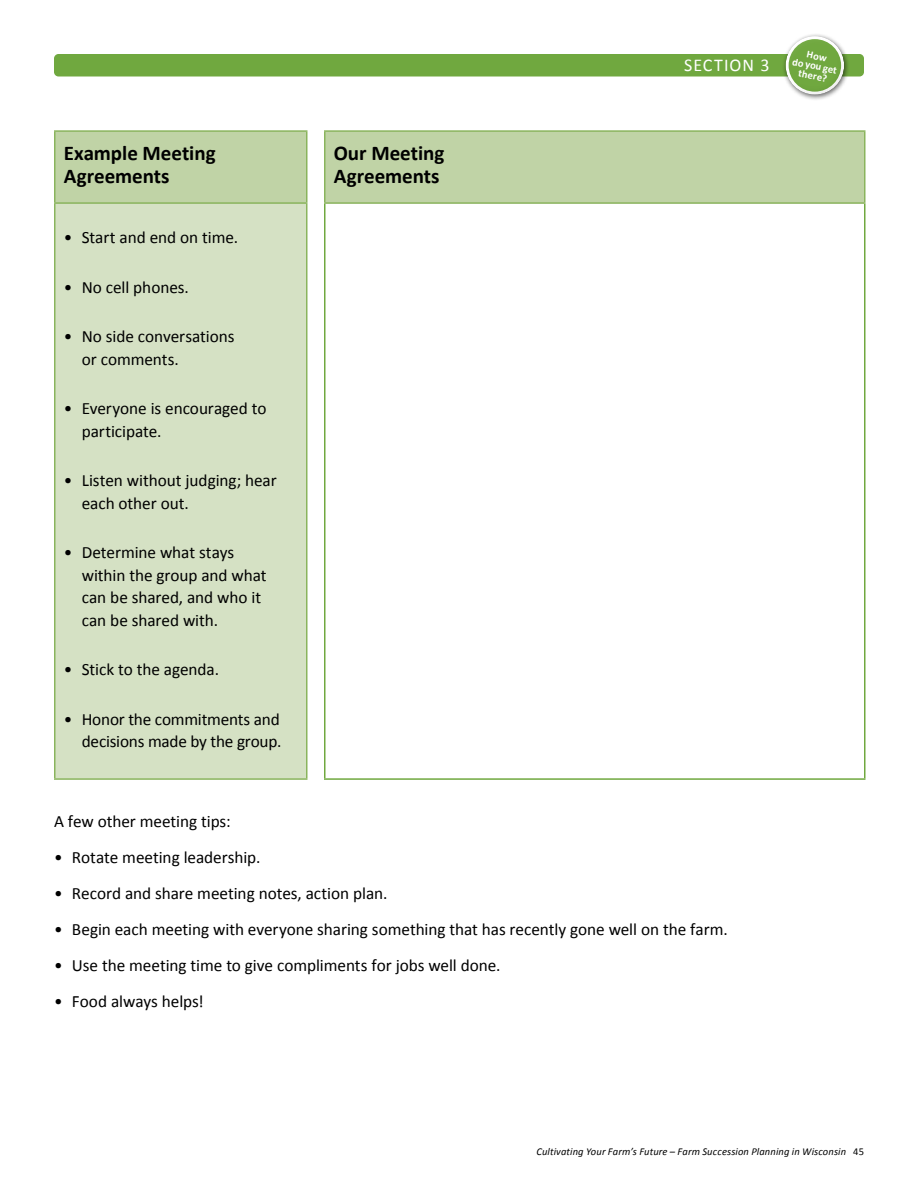
<style>
.page{position:relative;width:918px;height:1188px;background:#fff}
.page>*{position:absolute;margin:0;border:0;box-sizing:border-box;transform-origin:0 0}
.t1{font:700 21px/22.5px "Calibri";letter-spacing:-.005em;color:#000}
.t2{font:18px "Calibri";letter-spacing:.055em;color:#fff}
.t3{font:17.25px/22.5px "Calibri";letter-spacing:-.005em;color:#000}
.t4{font:italic 10.5px "Calibri";letter-spacing:.015em;color:#000}
.t5{font:700 10.5px/10.2px "Calibri";color:#fff;text-align:center}
.s1{font-style:normal}
</style>
<div class="page">
<div style="left:56px;top:132px;width:808px;height:70px;background:#c0d3a6"></div>
<svg style="left:308px;top:132px;width:16px;height:70px"></svg>
<div style="left:55px;top:203px;width:252px;height:576px;background:#d5e1c4"></div>
<hr style="left:324px;top:204px;width:2px;height:574px;background:#70a83f">
<hr style="left:864px;top:204px;width:2px;height:574px;background:#70a83f">
<hr style="left:324px;top:778px;width:542px;height:2px;background:#70a83f">
<hr style="left:54px;top:130px;width:254px;height:2px;background:#8ab45d">
<hr style="left:54px;top:132px;width:2px;height:70px;background:#8ab45d">
<hr style="left:306px;top:132px;width:2px;height:70px;background:#8ab45d">
<hr style="left:54px;top:202px;width:254px;height:2px;background:#8ab45d">
<hr style="left:54px;top:204px;width:2px;height:574px;background:#8ab45d">
<hr style="left:306px;top:204px;width:2px;height:574px;background:#8ab45d">
<hr style="left:54px;top:778px;width:254px;height:2px;background:#8ab45d">
<hr style="left:324px;top:130px;width:542px;height:2px;background:#8ab45d">
<hr style="left:324px;top:132px;width:2px;height:70px;background:#8ab45d">
<hr style="left:864px;top:132px;width:2px;height:70px;background:#8ab45d">
<hr style="left:324px;top:202px;width:542px;height:2px;background:#8ab45d">
<div style="left:54px;top:54px;width:810px;height:22px;background:#70a83f;border-radius:4px"></div>
<div style="left:782px;top:32px;width:68px;height:69px;background:#000;opacity:.59"></div>
<div style="left:777px;top:27px;width:66px;height:52px;background:#fff;opacity:.75"></div>
<div style="left:784px;top:45px;width:70px;height:52px;background:#000;opacity:.75"></div>
<p class="t1" style="left:64px;top:141px;width:153px">Example Meeting<br>Agreements</p>
<p class="t1" style="left:334px;top:141px;width:112px">Our Meeting<br>Agreements</p>
<p class="t3" style="left:64px;top:226px;width:176px">• Start and end on time.</p>
<p class="t3" style="left:64px;top:275px;width:127px">• No cell phones.</p>
<p class="t3" style="left:82px;top:325px;width:154px;text-indent:-18px">• No side conversations or comments.</p>
<p class="t3" style="left:82px;top:397px;width:186px;text-indent:-18px">• Everyone is encouraged to participate.</p>
<p class="t3" style="left:82px;top:469px;width:197px;text-indent:-18px">• Listen without judging; hear each other out.</p>
<p class="t3" style="left:82px;top:541px;width:186px;text-indent:-18px">• Determine what stays within the group and what can be shared, and who it can be shared with.</p>
<p class="t3" style="left:64px;top:658px;width:157px">• Stick to the agenda.</p>
<p class="t3" style="left:64px;top:707px;width:219px;text-align:right">• Honor the commitments and decisions made by the group.</p>
<p class="t2" style="left:684px;top:52px;width:87px">SECTION 3</p>
<p class="t5" style="left:796px;top:46px;width:47px;rotate:12deg">How<br>do you get there?</p>
<p class="t3" style="left:54px;top:810px;width:178px">A few other meeting tips:</p>
<p class="t3" style="left:54px;top:846px;width:208px">• Rotate meeting leadership.</p>
<p class="t3" style="left:54px;top:882px;width:335px">• Record and share meeting notes, action plan.</p>
<p class="t3" style="left:54px;top:918px;width:675px">• Begin each meeting with everyone sharing something that has recently gone well on the farm.</p>
<p class="t3" style="left:54px;top:954px;width:448px">• Use the meeting time to give compliments for jobs well done.</p>
<p class="t3" style="left:54px;top:990px;width:151px">• Food always helps!</p>
<p class="t4" style="left:536px;top:1145px;width:329px">Cultivating Your Farm’s Future – Farm Succession Planning in Wisconsin <span class="s1">45</span></p>
</div>
